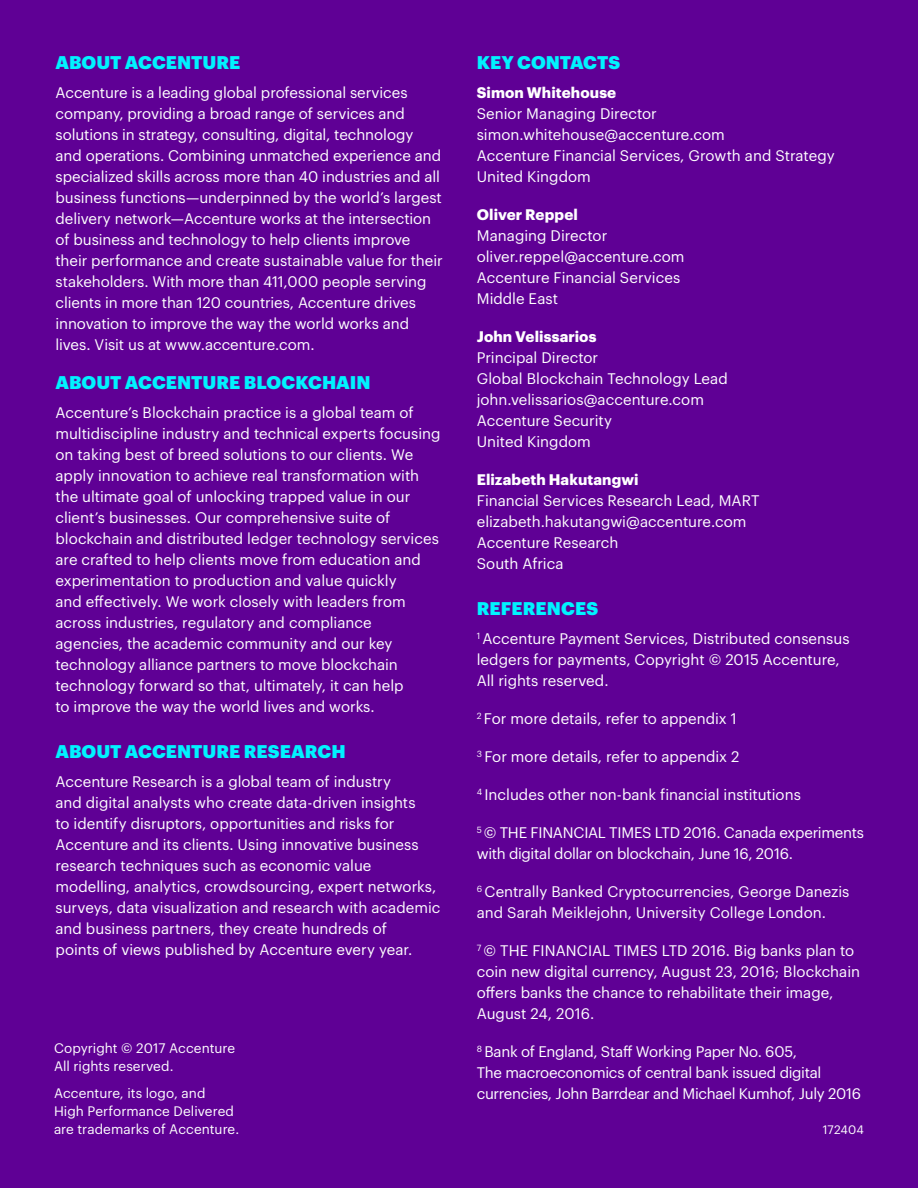
<style>
.page{position:relative;width:918px;height:1188px;background:#5f0095}
.page>*{position:absolute;margin:0;border:0;box-sizing:border-box;transform-origin:0 0}
.t1{font:900 18px "Graphik";color:#00f3ff}
.t2{font:15px/21px "Graphik";color:#fff}
.t3{font:15px/21px "Graphik";letter-spacing:-.02em;color:#fff}
.t4{font:700 15px "Graphik";letter-spacing:.01em;color:#fff}
.t5{font:13.5px/18px "Graphik";letter-spacing:.005em;color:#fff}
.t6{font:12px "Graphik";letter-spacing:.01em;color:#fff}
</style>
<div class="page">
<p class="t1" style="left:56px;top:48px;width:186px">ABOUT ACCENTURE</p>
<p class="t2" style="left:56px;top:81px;width:389px">Accenture is a leading global professional services company, providing a broad range of services and solutions in strategy, consulting, digital, technology and operations. Combining unmatched experience and specialized skills across more than 40 industries and all business functions—underpinned by the world’s largest delivery network—Accenture works at the intersection of business and technology to help clients improve their performance and create sustainable value for their stakeholders. With more than 411,000 people serving clients in more than 120 countries, Accenture drives innovation to improve the way the world works and lives. Visit us at www.accenture.com.</p>
<p class="t1" style="left:56px;top:368px;width:317px">ABOUT ACCENTURE BLOCKCHAIN</p>
<p class="t2" style="left:56px;top:401px;width:387px">Accenture’s Blockchain practice is a global team of multidiscipline industry and technical experts focusing on taking best of breed solutions to our clients. We apply innovation to achieve real transformation with the ultimate goal of unlocking trapped value in our client’s businesses. Our comprehensive suite of blockchain and distributed ledger technology services are crafted to help clients move from education and experimentation to production and value quickly<br>and effectively. We work closely with leaders from across industries, regulatory and compliance agencies, the academic community and our key technology alliance partners to move blockchain technology forward so that, ultimately, it can help<br>to improve the way the world lives and works.</p>
<p class="t1" style="left:56px;top:737px;width:292px">ABOUT ACCENTURE RESEARCH</p>
<p class="t2" style="left:56px;top:770px;width:386px">Accenture Research is a global team of industry<br>and digital analysts who create data-driven insights<br>to identify disruptors, opportunities and risks for Accenture and its clients. Using innovative business research techniques such as economic value modelling, analytics, crowdsourcing, expert networks, surveys, data visualization and research with academic and business partners, they create hundreds of<br>points of views published by Accenture every year.</p>
<p class="t5" style="left:54px;top:1038px;width:183px">Copyright © 2017 Accenture<br>All rights reserved.</p>
<p class="t5" style="left:54px;top:1083px;width:187px">Accenture, its logo, and<br>High Performance Delivered are trademarks of Accenture.</p>
<p class="t1" style="left:477px;top:48px;width:145px">KEY CONTACTS</p>
<p class="t4" style="left:477px;top:81px;width:141px">Simon Whitehouse</p>
<p class="t2" style="left:477px;top:102px;width:360px">Senior Managing Director simon.whitehouse@accenture.com<br>Accenture Financial Services, Growth and Strategy<br>United Kingdom</p>
<p class="t4" style="left:477px;top:203px;width:103px">Oliver Reppel</p>
<p class="t2" style="left:477px;top:224px;width:209px">Managing Director oliver.reppel@accenture.com<br>Accenture Financial Services<br>Middle East</p>
<p class="t4" style="left:477px;top:325px;width:121px">John Velissarios</p>
<p class="t2" style="left:477px;top:346px;width:253px">Principal Director<br>Global Blockchain Technology Lead john.velissarios@accenture.com<br>Accenture Security<br>United Kingdom</p>
<p class="t4" style="left:477px;top:468px;width:163px">Elizabeth Hakutangwi</p>
<p class="t2" style="left:477px;top:489px;width:284px">Financial Services Research Lead, MART elizabeth.hakutangwi@accenture.com<br>Accenture Research<br>South Africa</p>
<p class="t1" style="left:477px;top:594px;width:123px">REFERENCES</p>
<p class="t2" style="left:477px;top:627px;width:374px"><sup>1</sup> Accenture Payment Services, Distributed consensus ledgers for payments, Copyright © 2015 Accenture,<br>All rights reserved.</p>
<p class="t2" style="left:477px;top:707px;width:261px"><sup>2</sup> For more details, refer to appendix 1</p>
<p class="t2" style="left:477px;top:745px;width:264px"><sup>3</sup> For more details, refer to appendix 2</p>
<p class="t2" style="left:477px;top:783px;width:326px"><sup>4</sup> Includes other non-bank financial institutions</p>
<p class="t3" style="left:477px;top:821px;width:389px"><sup>5</sup> © THE FINANCIAL TIMES LTD 2016. Canada experiments with digital dollar on blockchain, June 16, 2016.</p>
<p class="t2" style="left:477px;top:880px;width:374px"><sup>6</sup> Centrally Banked Cryptocurrencies, George Danezis and Sarah Meiklejohn, University College London.</p>
<p class="t2" style="left:477px;top:939px;width:385px"><sup>7</sup> © THE FINANCIAL TIMES LTD 2016. Big banks plan to coin new digital currency, August 23, 2016; Blockchain offers banks the chance to rehabilitate their image, August 24, 2016.</p>
<p class="t3" style="left:477px;top:1040px;width:386px"><sup>8</sup> Bank of England, Staff Working Paper No. 605,<br>The macroeconomics of central bank issued digital currencies, John Barrdear and Michael Kumhof, July 2016</p>
<p class="t6" style="left:823px;top:1120px;width:43px">172404</p>
</div>
